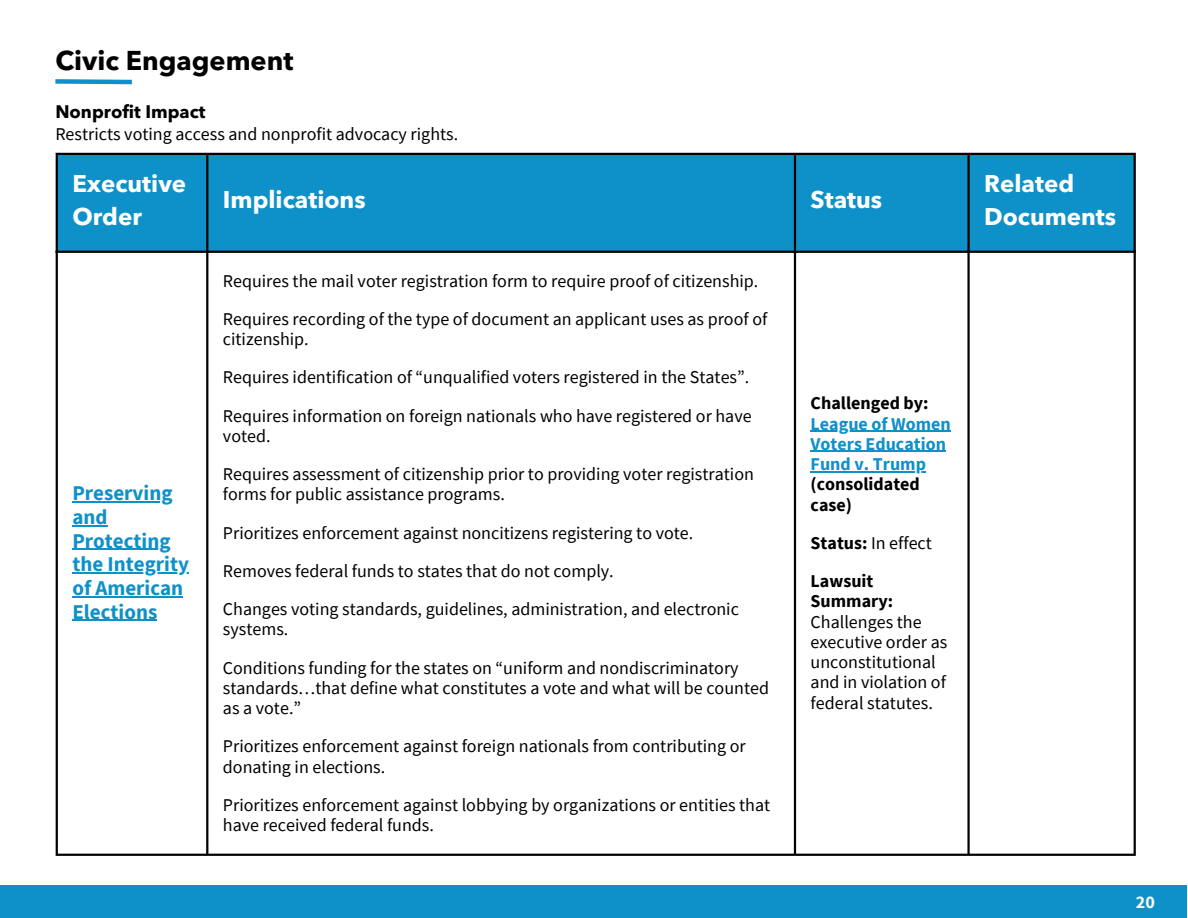
<style>
.page{position:relative;width:1188px;height:918px;background:#fff}
.page>*{position:absolute;margin:0;border:0;box-sizing:border-box;transform-origin:0 0}
.t1{font:700 27px "Avenir Next LT Pro";color:#000}
.t2{font:700 24px/32.7px "Avenir Next LT Pro";color:#fff}
.t3{font:700 21px/23.7px "Source Sans Pro";color:#0e91c9}
.t4{font:18px/20.2px "Source Sans Pro";color:#000}
.t5{font:700 18px/20.2px "Source Sans Pro";color:#000}
.t6{font:700 18px/20.2px "Source Sans Pro";color:#0e91c9}
.t7{font:700 18px "Avenir Next LT Pro";color:#000}
.t8{font:700 18px "Source Sans Pro";color:#fff}
.s1{color:#0e91c9}
.s2{font-weight:400}
.s3{font-weight:700}
</style>
<div class="page">
<div style="left:58px;top:155px;width:1076px;height:96px;background:#0e91c9"></div>
<hr style="left:72px;top:502px;width:101px;height:1px;background:#0e91c9">
<hr style="left:72px;top:525px;width:36px;height:1px;background:#0e91c9">
<hr style="left:72px;top:549px;width:99px;height:1px;background:#0e91c9">
<hr style="left:72px;top:572px;width:117px;height:2px;background:#0e91c9">
<hr style="left:72px;top:596px;width:111px;height:1px;background:#0e91c9">
<hr style="left:72px;top:620px;width:85px;height:1px;background:#0e91c9">
<hr style="left:811px;top:431px;width:140px;height:1px;background:#0e91c9">
<hr style="left:811px;top:451px;width:135px;height:1px;background:#0e91c9">
<hr style="left:811px;top:471px;width:115px;height:1px;background:#0e91c9">
<hr style="left:56px;top:155px;width:2px;height:699px;background:#000">
<hr style="left:206px;top:155px;width:2px;height:699px;background:#000">
<hr style="left:794px;top:155px;width:2px;height:699px;background:#000">
<hr style="left:967px;top:155px;width:3px;height:699px;background:#000">
<hr style="left:1134px;top:155px;width:2px;height:699px;background:#000">
<hr style="left:56px;top:153px;width:1080px;height:2px;background:#000">
<hr style="left:56px;top:251px;width:1080px;height:2px;background:#000">
<hr style="left:56px;top:854px;width:1080px;height:2px;background:#000">
<svg style="left:55px;top:79px;width:77px;height:6px"></svg>
<div style="left:0;top:885px;width:1187px;height:33px;background:#0e91c9"></div>
<p class="t1" style="left:55px;top:50px;width:240px">Civic Engagement</p>
<p class="t7" style="left:55px;top:104px;width:152px">Nonprofit Impact</p>
<p class="t4" style="left:55px;top:124px;width:404px">Restricts voting access and nonprofit advocacy rights.</p>
<h1 class="t2" style="left:72px;top:170px;width:115px">Executive<br>Order</h1>
<p class="t3" style="left:72px;top:481px;width:102px">Preserving and</p>
<p class="t3" style="left:72px;top:528px;width:100px">Protecting</p>
<p class="t3" style="left:72px;top:552px;width:118px">the Integrity of American<br>Elections</p>
<h2 class="t2" style="left:223px;top:185px;width:144px">Implications</h2>
<p class="t2" style="left:811px;top:185px;width:73px">Status</p>
<p class="t4" style="left:223px;top:270px;width:537px">Requires the mail voter registration form to require proof of citizenship.</p>
<p class="t4" style="left:223px;top:308px;width:546px">Requires recording of the type of document an applicant uses as proof of citizenship.</p>
<p class="t4" style="left:223px;top:367px;width:528px">Requires identification of “unqualified voters registered in the States”.</p>
<p class="t4" style="left:223px;top:405px;width:530px">Requires information on foreign nationals who have registered or have voted.</p>
<p class="t4" style="left:223px;top:464px;width:533px">Requires assessment of citizenship prior to providing voter registration forms for public assistance programs.</p>
<p class="t4" style="left:223px;top:522px;width:472px">Prioritizes enforcement against noncitizens registering to vote.</p>
<p class="t4" style="left:223px;top:560px;width:392px">Removes federal funds to states that do not comply.</p>
<p class="t4" style="left:223px;top:599px;width:517px">Changes voting standards, guidelines, administration, and electronic systems.</p>
<p class="t4" style="left:223px;top:657px;width:548px">Conditions funding for the states on “uniform and nondiscriminatory standards…that define what constitutes a vote and what will be counted as a vote.”</p>
<p class="t4" style="left:223px;top:736px;width:524px">Prioritizes enforcement against foreign nationals from contributing or donating in elections.</p>
<p class="t4" style="left:223px;top:794px;width:549px">Prioritizes enforcement against lobbying by organizations or entities that have received federal funds.</p>
<p class="t5" style="left:811px;top:393px;width:120px">Challenged by:</p>
<p class="t6" style="left:811px;top:413px;width:142px">League of Women<br>Voters Education</p>
<p class="t5" style="left:811px;top:453px;width:117px"><span class="s1">Fund v. Trump </span>(consolidated case)</p>
<p class="t5" style="left:811px;top:523px;width:123px;line-height:38.2px">Status: <span class="s2">In effect<br></span>Lawsuit</p>
<p class="t4" style="left:811px;top:591px;width:138px"><span class="s3">Summary:<br></span>Challenges the executive order as unconstitutional and in violation of federal statutes.</p>
<p class="t2" style="left:984px;top:170px;width:134px">Related<br>Documents</p>
<p class="t8" style="left:1136px;top:890px;width:21px">20</p>
</div>
